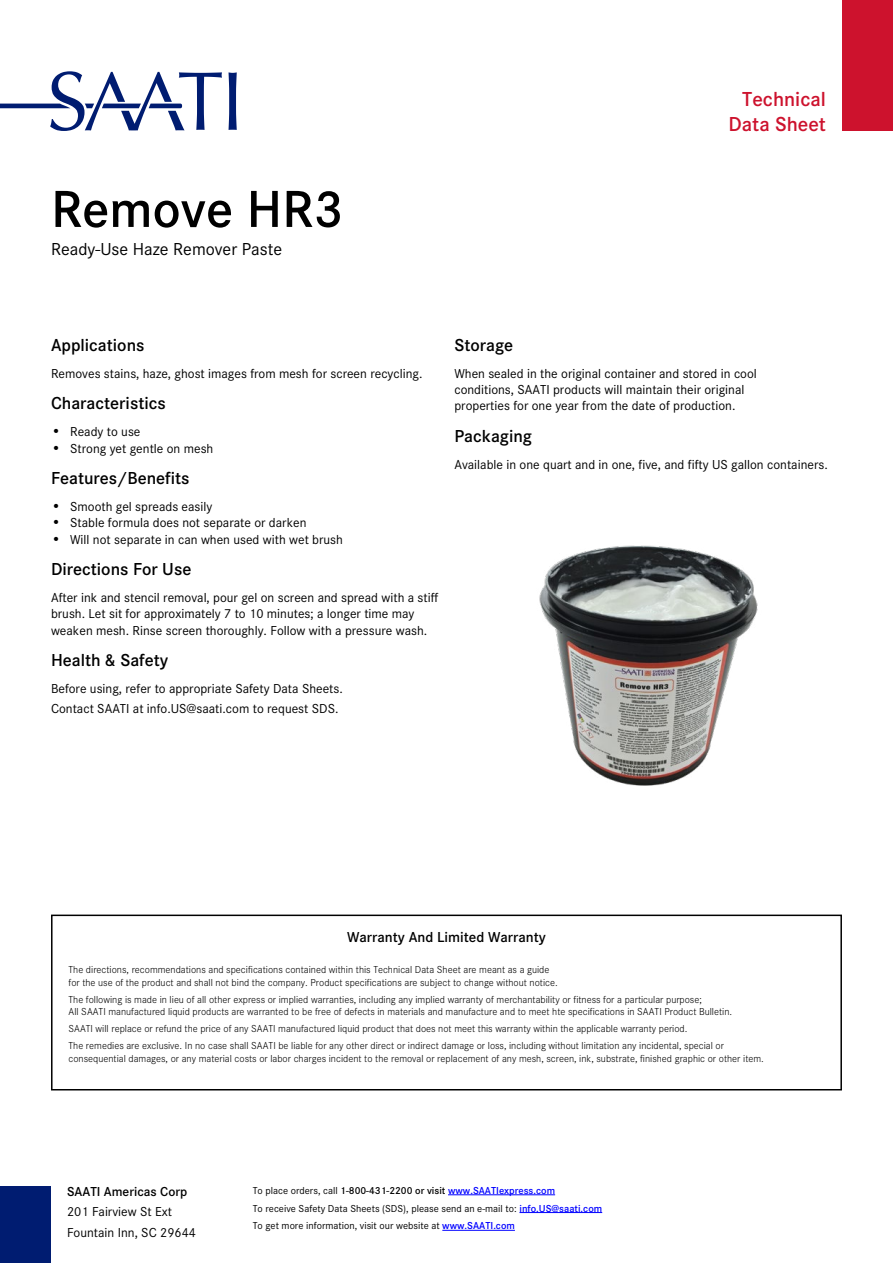
<style>
.page{position:relative;width:893px;height:1263px;background:#fff}
.page>*{position:absolute;margin:0;border:0;box-sizing:border-box;transform-origin:0 0}
.t1{font:600 54px "Corporate S";color:#000}
.t2{font:600 21px/25.2px "Corporate S";color:#cd122d;text-align:right}
.t3{font:600 18px "Corporate S";color:#000}
.t4{font:18px "Corporate S";color:#000}
.t5{font:600 15px "Corporate S";color:#000}
.t6{font:13.5px/16.2px "Corporate S";color:#000}
.t7{font:600 13.5px "Corporate S";color:#000}
.t8{font:300 10.5px/12.6px "Corporate S";color:#000}
.t9{font:10.5px/17.7px "Corporate S";color:#000}
.s1{font-size:15px}
.s2{font-weight:600}
.s3{font-weight:600;color:#00f}
</style>
<div class="page">
<div style="left:51px;top:914px;width:791px;height:176px;border:2px solid #000"></div>
<svg style="left:0;top:71px;width:237px;height:60px"></svg>
<div style="left:842px;top:0;width:51px;height:131px;background:#cd122d"></div>
<div style="left:0;top:1186px;width:51px;height:77px;background:#001c71"></div>
<hr style="left:448px;top:1194px;width:107px;height:1px;background:#00f">
<hr style="left:519px;top:1212px;width:83px;height:1px;background:#00f">
<hr style="left:442px;top:1230px;width:73px;height:1px;background:#00f">
<img style="left:539px;top:545px;width:219px;height:241px">
<h1 class="t1" style="left:51px;top:178px;width:294px">Remove HR3</h1>
<h3 class="t4" style="left:51px;top:239px;width:233px">Ready-Use Haze Remover Paste</h3>
<h2 class="t2" style="left:728px;top:86px;width:99px">Technical<br>Data Sheet</h2>
<h3 class="t3" style="left:51px;top:335px;width:95px">Applications</h3>
<p class="t6" style="left:51px;top:365px;width:373px">Removes stains, haze, ghost images from mesh for screen recycling.</p>
<h3 class="t3" style="left:51px;top:393px;width:116px">Characteristics</h3>
<p class="t6" style="left:51px;top:424px;width:91px"><span class="s1">•</span> Ready to use</p>
<p class="t6" style="left:51px;top:440px;width:164px"><span class="s1">•</span> Strong yet gentle on mesh</p>
<h3 class="t3" style="left:51px;top:468px;width:140px">Features/Benefits</h3>
<p class="t6" style="left:51px;top:499px;width:163px"><span class="s1">•</span> Smooth gel spreads easily</p>
<p class="t6" style="left:51px;top:515px;width:257px"><span class="s1">•</span> Stable formula does not separate or darken</p>
<p class="t6" style="left:51px;top:531px;width:293px"><span class="s1">•</span> Will not separate in can when used with wet brush</p>
<h3 class="t3" style="left:51px;top:559px;width:142px">Directions For Use</h3>
<p class="t6" style="left:51px;top:590px;width:389px">After ink and stencil removal, pour gel on screen and spread with a stiff brush. Let sit for approximately 7 to 10 minutes; a longer time may weaken mesh. Rinse screen thoroughly. Follow with a pressure wash.</p>
<h3 class="t3" style="left:51px;top:650px;width:119px">Health &amp; Safety</h3>
<p class="t6" style="left:51px;top:678px;width:293px;line-height:20.4px">Before using, refer to appropriate Safety Data Sheets.<br>Contact SAATI at info.US@saati.com to request SDS.</p>
<h3 class="t3" style="left:454px;top:335px;width:60px">Storage</h3>
<p class="t6" style="left:454px;top:365px;width:304px">When sealed in the original container and stored in cool conditions, SAATI products will maintain their original properties for one year from the date of production.</p>
<h3 class="t3" style="left:454px;top:426px;width:79px">Packaging</h3>
<p class="t6" style="left:454px;top:456px;width:375px">Available in one quart and in one, five, and fifty US gallon containers.</p>
<h3 class="t5" style="left:347px;top:928px;width:200px">Warranty And Limited Warranty</h3>
<p class="t8" style="left:69px;top:964px;width:491px">The directions, recommendations and specifications contained within this Technical Data Sheet are meant as a guide for the use of the product and shall not bind the company. Product specifications are subject to change without notice.</p>
<p class="t8" style="left:69px;top:993px;width:665px">The following is made in lieu of all other express or implied warranties, including any implied warranty of merchantability or fitness for a particular purpose;<br>All SAATI manufactured liquid products are warranted to be free of defects in materials and manufacture and to meet hte specifications in SAATI Product Bulletin.</p>
<p class="t8" style="left:69px;top:1020px;width:657px;line-height:16.8px">SAATI will replace or refund the price of any SAATI manufactured liquid product that does not meet this warranty within the applicable warranty period.<br>The remedies are exclusive. In no case shall SAATI be liable for any other direct or indirect damage or loss, including without limitation any incidental, special or</p>
<p class="t8" style="left:69px;top:1052px;width:697px">consequential damages, or any material costs or labor charges incident to the removal or replacement of any mesh, screen, ink, substrate, finished graphic or other item.</p>
<p class="t7" style="left:67px;top:1183px;width:122px">SAATI Americas Corp</p>
<p class="t6" style="left:67px;top:1201px;width:131px;line-height:20.4px">201 Fairview St Ext<br>Fountain Inn, SC 29644</p>
<p class="t9" style="left:253px;top:1181px;width:351px">To place orders, call <span class="s2">1-800-431-2200 or visit</span> <span class="s3">www.SAATIexpress.com<br></span>To receive Safety Data Sheets (SDS), please send an e-mail to: <span class="s3">info.US@saati.com<br></span>To get more information, visit our website at <span class="s3">www.SAATI.com</span></p>
</div>
